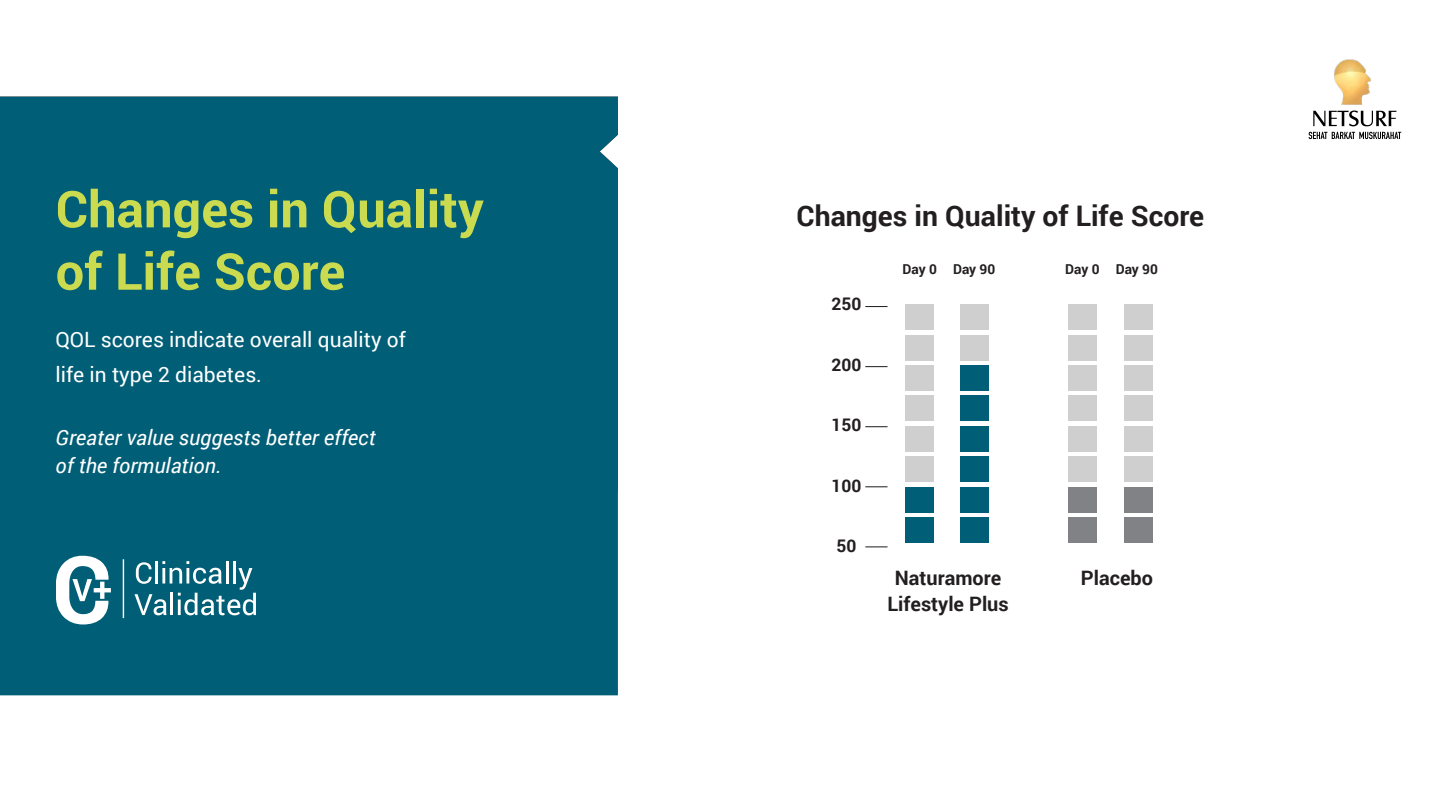
<style>
.page{position:relative;width:1440px;height:810px;background:#fff}
.page>*{position:absolute;margin:0;border:0;box-sizing:border-box;transform-origin:0 0}
.t1{font:700 50.78px/62.2px "Roboto";color:#cadb4f}
.t2{font:700 28.35px "Roboto";color:#231f20}
.t3{font:21px/34.5px "Roboto";color:#fff}
.t4{font:italic 21px/28.5px "Roboto";color:#fff}
.t5{font:700 19.88px/26.3px "Roboto";color:#231f20;text-align:center}
.t6{font:700 17.33px "Roboto";color:#231f20}
.t7{font:700 13.65px "Roboto";color:#231f20}
</style>
<div class="page">
<svg style="left:1309px;top:132px;width:92px;height:7px"></svg>
<svg style="left:1313px;top:110px;width:83px;height:16px"></svg>
<img style="left:1328px;top:59px;width:49px;height:56px">
<div style="left:0;top:97px;width:618px;height:598px;background:#005e76"></div>
<svg style="left:56px;top:555px;width:55px;height:69px"></svg>
<svg style="left:134px;top:561px;width:122px;height:54px"></svg>
<hr style="left:123px;top:559px;width:1px;height:59px;background:#fff">
<div style="left:905px;top:304px;width:28px;height:26px;background:#cfcfcf"></div>
<div style="left:905px;top:334px;width:28px;height:26px;background:#cfcfcf"></div>
<div style="left:905px;top:365px;width:28px;height:25px;background:#cfcfcf"></div>
<div style="left:905px;top:395px;width:28px;height:26px;background:#cfcfcf"></div>
<div style="left:905px;top:426px;width:28px;height:25px;background:#cfcfcf"></div>
<div style="left:905px;top:456px;width:28px;height:25px;background:#cfcfcf"></div>
<div style="left:905px;top:486px;width:28px;height:26px;background:#005e76"></div>
<div style="left:905px;top:517px;width:28px;height:25px;background:#005e76"></div>
<div style="left:1124px;top:304px;width:28px;height:26px;background:#cfcfcf"></div>
<div style="left:1124px;top:334px;width:28px;height:26px;background:#cfcfcf"></div>
<div style="left:1124px;top:365px;width:28px;height:25px;background:#cfcfcf"></div>
<div style="left:1124px;top:395px;width:28px;height:26px;background:#cfcfcf"></div>
<div style="left:1124px;top:426px;width:28px;height:25px;background:#cfcfcf"></div>
<div style="left:1124px;top:456px;width:28px;height:25px;background:#cfcfcf"></div>
<div style="left:1124px;top:486px;width:28px;height:26px;background:#808285"></div>
<div style="left:1124px;top:517px;width:28px;height:25px;background:#808285"></div>
<div style="left:1068px;top:304px;width:28px;height:26px;background:#cfcfcf"></div>
<div style="left:1068px;top:334px;width:28px;height:26px;background:#cfcfcf"></div>
<div style="left:1068px;top:365px;width:28px;height:25px;background:#cfcfcf"></div>
<div style="left:1068px;top:395px;width:28px;height:26px;background:#cfcfcf"></div>
<div style="left:1068px;top:426px;width:28px;height:25px;background:#cfcfcf"></div>
<div style="left:1068px;top:456px;width:28px;height:25px;background:#cfcfcf"></div>
<div style="left:1068px;top:486px;width:28px;height:26px;background:#808285"></div>
<div style="left:1068px;top:517px;width:28px;height:25px;background:#808285"></div>
<svg style="left:865px;top:546px;width:23px;height:1px"></svg>
<svg style="left:865px;top:486px;width:23px;height:1px"></svg>
<svg style="left:865px;top:426px;width:23px;height:1px"></svg>
<svg style="left:865px;top:366px;width:23px;height:1px"></svg>
<svg style="left:865px;top:306px;width:23px;height:1px"></svg>
<div style="left:960px;top:304px;width:28px;height:26px;background:#cfcfcf"></div>
<div style="left:960px;top:334px;width:28px;height:26px;background:#cfcfcf"></div>
<div style="left:960px;top:365px;width:28px;height:25px;background:#005e76"></div>
<div style="left:960px;top:395px;width:28px;height:26px;background:#005e76"></div>
<div style="left:960px;top:426px;width:28px;height:25px;background:#005e76"></div>
<div style="left:960px;top:456px;width:28px;height:25px;background:#005e76"></div>
<div style="left:960px;top:486px;width:28px;height:26px;background:#005e76"></div>
<div style="left:960px;top:517px;width:28px;height:25px;background:#005e76"></div>
<h1 class="t1" style="left:56px;top:176px;width:430px">Changes in Quality of Life Score</h1>
<p class="t3" style="left:56px;top:321px;width:352px">QOL scores indicate overall quality of life in type 2 diabetes.</p>
<p class="t4" style="left:56px;top:422px;width:322px">Greater value suggests better effect of the formulation.</p>
<h2 class="t2" style="left:797px;top:195px;width:409px">Changes in Quality of Life Score</h2>
<p class="t6" style="left:831px;top:292px;width:31px">250</p>
<p class="t6" style="left:831px;top:352px;width:31px">200</p>
<p class="t6" style="left:831px;top:412px;width:31px">150</p>
<p class="t6" style="left:831px;top:474px;width:31px">100</p>
<p class="t6" style="left:836px;top:533px;width:21px">50</p>
<p class="t7" style="left:903px;top:259px;width:94px">Day 0 Day 90</p>
<p class="t7" style="left:1065px;top:259px;width:94px">Day 0 Day 90</p>
<p class="t5" style="left:887px;top:563px;width:123px">Naturamore<br>Lifestyle Plus</p>
<p class="t5" style="left:1081px;top:563px;width:74px">Placebo</p>
</div>
